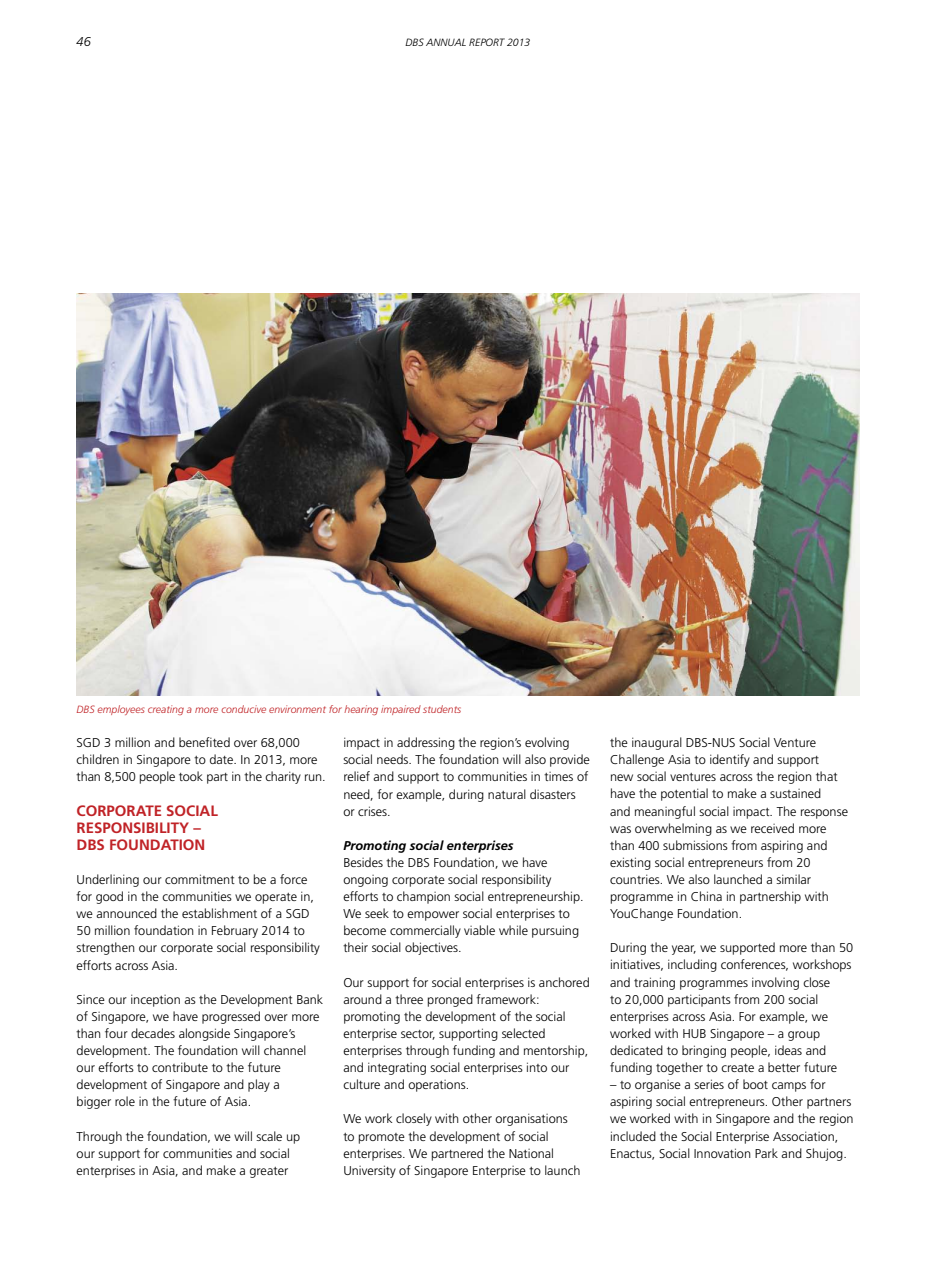
<style>
.page{position:relative;width:936px;height:1276px;background:#fff}
.page>*{position:absolute;margin:0;border:0;box-sizing:border-box;transform-origin:0 0}
.t1{font:700 15px/17.1px "Frutiger";color:#c02327}
.t2{font:300 12.75px/17.1px "Frutiger";color:#000}
.t3{font:italic 300 12.75px "Frutiger";color:#000}
.t4{font:italic 300 10.5px "Frutiger";color:#c02327}
.t5{font:italic 300 10.5px "Frutiger";color:#000}
.s1{font-weight:700;font-style:italic}
</style>
<div class="page">
<img style="left:77px;top:294px;width:782px;height:402px">
<p class="t3" style="left:77px;top:34px;width:16px">46</p>
<p class="t5" style="left:405px;top:36px;width:126px">DBS Annual Report 2013</p>
<p class="t4" style="left:77px;top:703px;width:386px">DBS employees creating a more conducive environment for hearing impaired students</p>
<p class="t2" style="left:77px;top:734px;width:251px">SGD 3 million and benefited over 68,000 children in Singapore to date. In 2013, more than 8,500 people took part in the charity run.</p>
<p class="t1" style="left:77px;top:802px;width:140px">CORPORATE SOCIAL<br>RESPONSIBILITY –<br>DBS FOUNDATION</p>
<p class="t2" style="left:77px;top:871px;width:245px">Underlining our commitment to be a force for good in the communities we operate in, we announced the establishment of a SGD 50 million foundation in February 2014 to strengthen our corporate social responsibility efforts across Asia.</p>
<p class="t2" style="left:77px;top:991px;width:248px">Since our inception as the Development Bank of Singapore, we have progressed over more than four decades alongside Singapore’s development. The foundation will channel our efforts to contribute to the future development of Singapore and play a<br>bigger role in the future of Asia.</p>
<p class="t2" style="left:77px;top:1127px;width:225px">Through the foundation, we will scale up our support for communities and social enterprises in Asia, and make a greater</p>
<p class="t2" style="left:343px;top:734px;width:248px">impact in addressing the region’s evolving social needs. The foundation will also provide relief and support to communities in times of need, for example, during natural disasters or crises.</p>
<p class="t2" style="left:343px;top:837px;width:242px"><span class="s1">Promoting social enterprises<br></span>Besides the DBS Foundation, we have ongoing corporate social responsibility efforts to champion social entrepreneurship.<br>We seek to empower social enterprises to become commercially viable while pursuing their social objectives.</p>
<p class="t2" style="left:343px;top:973px;width:248px">Our support for social enterprises is anchored around a three pronged framework: promoting the development of the social enterprise sector, supporting selected enterprises through funding and mentorship, and integrating social enterprises into our culture and operations.</p>
<p class="t2" style="left:343px;top:1110px;width:239px">We work closely with other organisations to promote the development of social enterprises. We partnered the National University of Singapore Enterprise to launch</p>
<p class="t2" style="left:610px;top:734px;width:239px">the inaugural DBS-NUS Social Venture Challenge Asia to identify and support<br>new social ventures across the region that have the potential to make a sustained<br>and meaningful social impact. The response was overwhelming as we received more than 400 submissions from aspiring and existing social entrepreneurs from 20 countries. We also launched a similar programme in China in partnership with YouChange Foundation.</p>
<p class="t2" style="left:610px;top:939px;width:245px">During the year, we supported more than 50 initiatives, including conferences, workshops and training programmes involving close<br>to 20,000 participants from 200 social enterprises across Asia. For example, we worked with HUB Singapore – a group dedicated to bringing people, ideas and funding together to create a better future</p>
<p class="t2" style="left:610px;top:1076px;width:245px">– to organise a series of boot camps for aspiring social entrepreneurs. Other partners we worked with in Singapore and the region included the Social Enterprise Association, Enactus, Social Innovation Park and Shujog.</p>
</div>
